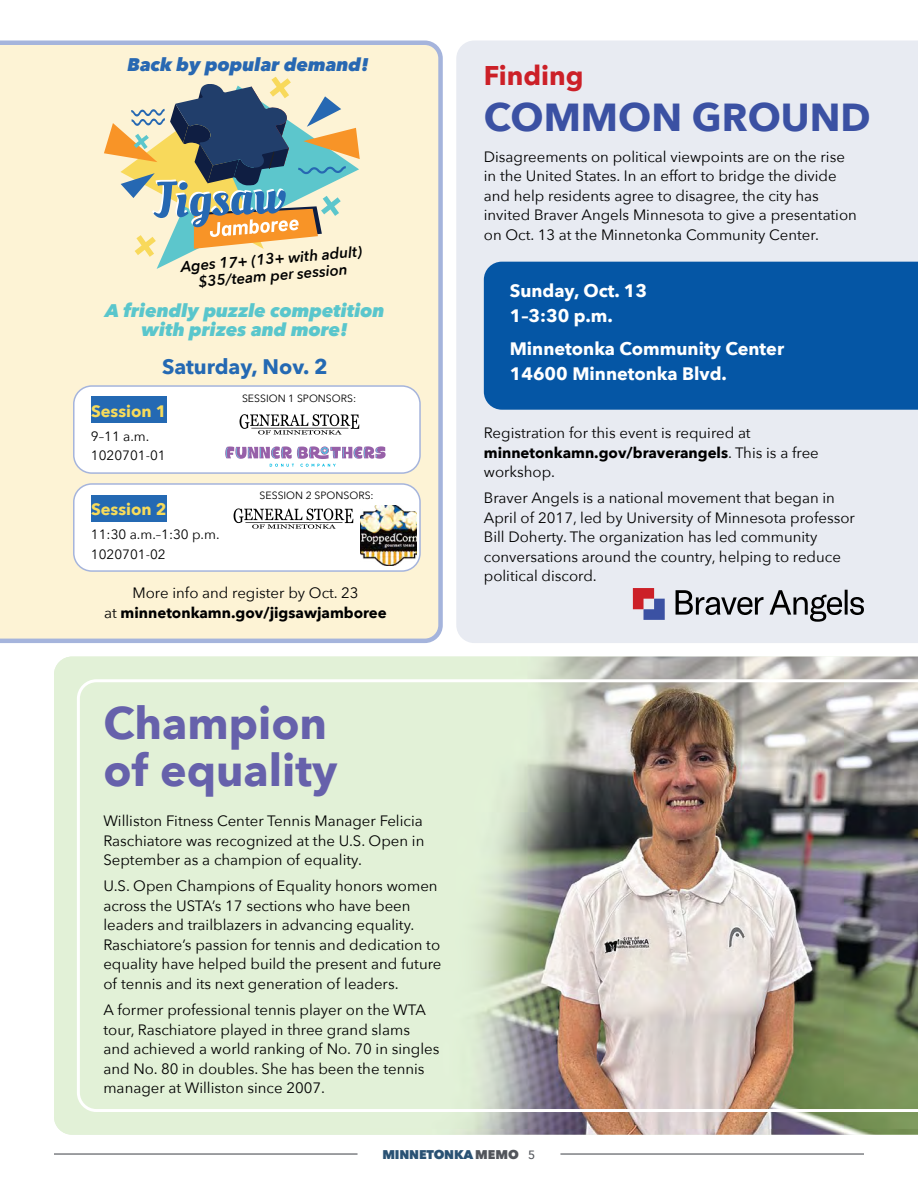
<style>
.page{position:relative;width:918px;height:1188px;background:#fff}
.page>*{position:absolute;margin:0;border:0;box-sizing:border-box;transform-origin:0 0}
.t1{font:700 44.7px/47.5px "Avenir Next";color:#6661ab}
.t2{font:700 39px "Avenir Next";color:#3b51a3}
.t3{font:700 27px "Avenir Next";color:#cc2028}
.t4{font:700 21px "Avenir Next";color:#2469b3}
.t5{font:italic 800 18.3px/19.4px "Avenir Next";color:#5ac6cc;text-align:center}
.t6{font:italic 800 18.3px "Avenir Next";color:#2868b2}
.t7{font:700 18px/25.5px "Avenir Next";color:#fff}
.t8{font:700 16.5px "Avenir Next";color:#f7db5b}
.t9{font:15px/19.5px "Avenir Next";color:#000}
.t10{font:700 15px/19.5px "Avenir Next";color:#000;text-align:center}
.t11{font:italic 600 15px/16.8px "Avenir Next";color:#000;text-align:center}
.t12{font:13.5px/19.5px "Avenir Next";color:#000}
.t13{font:800 12.6px "Avenir Next";letter-spacing:-.01em;color:#2a5274}
.t14{font:10.5px "Avenir Next";color:#000}
.s1{font-weight:400}
.s2{font-weight:700}
.s3{color:#52555b}
.s4{font-weight:500;font-size:12px;color:#52555b}
</style>
<div class="page">
<div style="left:456px;top:40px;width:462px;height:603px;background:#e8ebf2"></div>
<div style="left:484px;top:262px;width:434px;height:148px;background:#0556a5"></div>
<hr style="left:54px;top:1153px;width:304px;height:2px;background:#52555b">
<hr style="left:560px;top:1153px;width:304px;height:2px;background:#52555b">
<img style="left:54px;top:657px;width:864px;height:478px">
<img style="left:77px;top:679px;width:841px;height:433px">
<div style="left:0;top:40px;width:443px;height:603px;background:#fdf3d5"></div>
<svg style="left:104px;top:77px;width:256px;height:192px;background:#b7b9a3"></svg>
<div style="left:74px;top:386px;width:346px;height:87px;background:#fff;border-radius:18px"></div>
<div style="left:73px;top:385px;width:348px;height:89px;border:2px solid #a5b4dc;border-radius:18px"></div>
<div style="left:74px;top:484px;width:346px;height:87px;background:#fff;border-radius:18px"></div>
<div style="left:73px;top:483px;width:348px;height:89px;border:2px solid #a5b4dc;border-radius:18px"></div>
<div style="left:91px;top:396px;width:76px;height:27px;background:#2469b3"></div>
<svg style="left:239px;top:414px;width:120px;height:21px"></svg>
<svg style="left:225px;top:446px;width:161px;height:21px"></svg>
<div style="left:91px;top:495px;width:76px;height:27px;background:#2469b3"></div>
<svg style="left:234px;top:508px;width:119px;height:21px"></svg>
<img style="left:361px;top:505px;width:55px;height:60px">
<svg style="left:770px;top:590px;width:94px;height:32px;background:#a8aaaf"></svg>
<svg style="left:676px;top:590px;width:88px;height:25px;background:#9b9da2"></svg>
<svg style="left:633px;top:588px;width:32px;height:32px"></svg>
<p class="t6" style="left:128px;top:53px;width:243px">Back by popular demand!</p>
<p class="t11" style="left:180px;top:258px;width:183px;rotate:-5deg">Ages 17+ (13+ with adult) $35/team per session</p>
<p class="t5" style="left:105px;top:300px;width:281px">A friendly puzzle competition with prizes and more!</p>
<h3 class="t4" style="left:162px;top:348px;width:167px">Saturday, Nov. 2</h3>
<p class="t8" style="left:91px;top:396px;width:77px">Session 1</p>
<p class="t12" style="left:91px;top:426px;width:76px">9–11 a.m.<br>1020701-01</p>
<p class="t8" style="left:91px;top:495px;width:77px">Session 2</p>
<p class="t12" style="left:91px;top:524px;width:130px">11:30 a.m.–1:30 p.m.<br>1020701-02</p>
<p class="t14" style="left:242px;top:389px;width:116px">SESSION 1 SPONSORS:</p>
<p class="t14" style="left:260px;top:487px;width:116px">SESSION 2 SPONSORS:</p>
<p class="t10" style="left:104px;top:583px;width:284px"><span class="s1">More info and register by Oct. 23<br>at</span> minnetonkamn.gov/jigsawjamboree</p>
<h1 class="t1" style="left:103px;top:698px;width:236px">Champion of equality</h1>
<p class="t9" style="left:103px;top:811px;width:322px;text-align:justify">Williston Fitness Center Tennis Manager Felicia Raschiatore was recognized at the U.S. Open in September as a champion of equality.</p>
<p class="t9" style="left:103px;top:876px;width:340px">U.S. Open Champions of Equality honors women across the USTA’s 17 sections who have been leaders and trailblazers in advancing equality.<br>Raschiatore’s passion for tennis and dedication to equality have helped build the present and future of tennis and its next generation of leaders.</p>
<p class="t9" style="left:103px;top:1000px;width:338px">A former professional tennis player on the WTA tour, Raschiatore played in three grand slams and achieved a world ranking of No. 70 in singles and No. 80 in doubles. She has been the tennis manager at Williston since 2007.</p>
<h3 class="t3" style="left:484px;top:52px;width:101px">Finding</h3>
<h2 class="t2" style="left:484px;top:84px;width:388px">COMMON GROUND</h2>
<p class="t9" style="left:484px;top:146px;width:375px">Disagreements on political viewpoints are on the rise in the United States. In an effort to bridge the divide and help residents agree to disagree, the city has invited Braver Angels Minnesota to give a presentation on Oct. 13 at the Minnetonka Community Center.</p>
<p class="t7" style="left:510px;top:278px;width:139px">Sunday, Oct. 13<br>1–3:30 p.m.</p>
<p class="t7" style="left:510px;top:335px;width:276px">Minnetonka Community Center<br>14600 Minnetonka Blvd.</p>
<p class="t9" style="left:484px;top:423px;width:336px">Registration for this event is required at <span class="s2">minnetonkamn.gov/braverangels</span>. This is a free workshop.</p>
<p class="t9" style="left:484px;top:488px;width:373px">Braver Angels is a national movement that began in April of 2017, led by University of Minnesota professor Bill Doherty. The organization has led community conversations around the country, helping to reduce political discord.</p>
<p class="t13" style="left:383px;top:1147px;width:154px">MINNETONKA<span class="s3">MEMO</span> <span class="s4">5</span></p>
</div>
